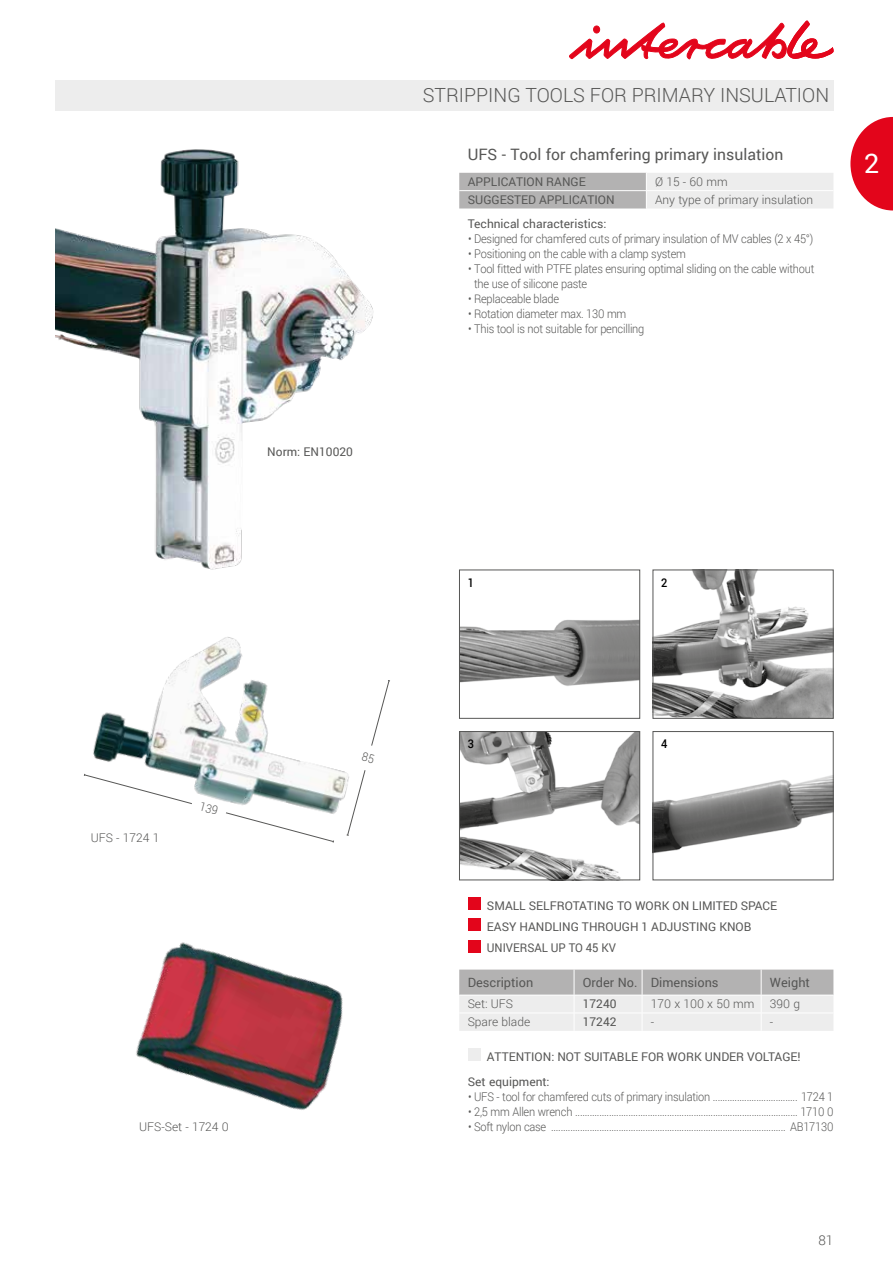
<style>
.page{position:relative;width:893px;height:1263px;background:#fff}
.page>*{position:absolute;margin:0;border:0;box-sizing:border-box;transform-origin:0 0}
.t1{font:27px "Roboto";color:#fff}
.t2{font:300 19.5px "Roboto";color:#575756}
.t3{font:15.75px "Roboto";color:#575756}
.t4{font:300 13.5px "Roboto";color:#575756}
.t5{font:12.75px "Roboto";color:#575756}
.t6{font:300 12px/15px "Roboto";letter-spacing:-.02em;color:#575756;scale:.92 1}
.t7{font:12px/21.3px "Roboto";color:#575756}
.t8{font:300 12px "Roboto";color:#575756}
.t9{font:300 12px "Roboto";letter-spacing:-.02em;color:#575756}
.t10{font:500 12px "Roboto";color:#000;scale:.92 1}
</style>
<div class="page">
<div style="left:55px;top:80px;width:778px;height:31px;background:#ededed"></div>
<svg style="left:569px;top:21px;width:264px;height:38px"></svg>
<img style="left:55px;top:149px;width:319px;height:421px">
<img style="left:136px;top:942px;width:207px;height:168px">
<img style="left:93px;top:637px;width:253px;height:177px">
<img style="left:655px;top:775px;width:176px;height:78px">
<div style="left:653px;top:731px;width:180px;height:149px;border:1px solid #575756"></div>
<img style="left:461px;top:619px;width:177px;height:67px">
<div style="left:459px;top:570px;width:181px;height:148px;border:1px solid #575756"></div>
<img style="left:461px;top:733px;width:177px;height:145px">
<div style="left:459px;top:731px;width:181px;height:149px;border:1px solid #575756"></div>
<img style="left:655px;top:572px;width:176px;height:144px">
<div style="left:653px;top:570px;width:180px;height:148px;border:1px solid #575756"></div>
<svg style="left:459px;top:173px;width:374px;height:35px;background:#d1d0d0"></svg>
<svg style="left:459px;top:969px;width:374px;height:62px;background:#d6d6d6"></svg>
<div style="left:468px;top:897px;width:13px;height:13px;background:#e3051b"></div>
<div style="left:468px;top:918px;width:13px;height:13px;background:#e3051b"></div>
<div style="left:468px;top:940px;width:13px;height:12px;background:#e3051b"></div>
<div style="left:468px;top:1048px;width:13px;height:12px;background:#ededed"></div>
<svg style="left:850px;top:117px;width:43px;height:93px"></svg>
<svg style="left:84px;top:773px;width:250px;height:70px"></svg>
<svg style="left:346px;top:680px;width:44px;height:156px"></svg>
<p class="t7" style="left:267px;top:441px;width:87px">Norm: EN10020</p>
<p class="t9" style="left:91px;top:830px;width:70px">UFS - 1724 1</p>
<p class="t8" style="left:139px;top:1118px;width:91px">UFS-Set - 1724 0</p>
<h2 class="t2" style="left:423px;top:82px;width:408px">STRIPPING TOOLS FOR PRIMARY INSULATION</h2>
<h3 class="t3" style="left:468px;top:143px;width:317px">UFS - Tool for chamfering primary insulation</h3>
<p class="t7" style="left:468px;top:170px;width:120px">APPLICATION RANGE</p>
<p class="t9" style="left:655px;top:173px;width:74px">Ø 15 - 60 mm</p>
<p class="t7" style="left:468px;top:189px;width:148px">SUGGESTED APPLICATION</p>
<p class="t8" style="left:655px;top:191px;width:160px">Any type of primary insulation</p>
<p class="t7" style="left:468px;top:212px;width:140px">Technical characteristics:</p>
<p class="t6" style="left:468px;top:230px;width:377px">• Designed for chamfered cuts of primary insulation of MV cables (2 x 45°)</p>
<p class="t6" style="left:468px;top:245px;width:238px">• Positioning on the cable with a clamp system</p>
<p class="t6" style="left:474px;top:260px;width:371px;text-indent:-6px">• Tool fitted with PTFE plates ensuring optimal sliding on the cable without the use of silicone paste</p>
<p class="t6" style="left:468px;top:290px;width:100px">• Replaceable blade</p>
<p class="t6" style="left:468px;top:305px;width:173px">• Rotation diameter max. 130 mm</p>
<p class="t6" style="left:468px;top:320px;width:193px">• This tool is not suitable for pencilling</p>
<h1 class="t1" style="left:864px;top:145px;width:17px">2</h1>
<p class="t10" style="left:468px;top:574px;width:8px">1</p>
<p class="t10" style="left:661px;top:574px;width:8px">2</p>
<p class="t10" style="left:468px;top:736px;width:8px">3</p>
<p class="t10" style="left:661px;top:736px;width:8px">4</p>
<p class="t7" style="left:487px;top:894px;width:292px">SMALL SELFROTATING TO WORK ON LIMITED SPACE<br>EASY HANDLING THROUGH 1 ADJUSTING KNOB<br>UNIVERSAL UP TO 45 KV</p>
<p class="t5" style="left:468px;top:973px;width:67px">Description</p>
<p class="t5" style="left:583px;top:973px;width:137px">Order No. Dimensions</p>
<p class="t5" style="left:770px;top:973px;width:42px">Weight</p>
<p class="t9" style="left:468px;top:996px;width:47px">Set: UFS</p>
<p class="t7" style="left:583px;top:993px;width:35px">17240</p>
<p class="t8" style="left:651px;top:996px;width:105px">170 x 100 x 50 mm</p>
<p class="t9" style="left:770px;top:996px;width:32px">390 g</p>
<p class="t8" style="left:468px;top:1014px;width:64px">Spare blade</p>
<p class="t7" style="left:583px;top:1011px;width:35px">17242</p>
<p class="t9" style="left:651px;top:1014px;width:5px">-</p>
<p class="t9" style="left:770px;top:1014px;width:5px">-</p>
<p class="t7" style="left:487px;top:1045px;width:315px">ATTENTION: NOT SUITABLE FOR WORK UNDER VOLTAGE!</p>
<p class="t7" style="left:468px;top:1071px;width:83px">Set equipment:</p>
<p class="t6" style="left:468px;top:1089px;width:398px">• UFS - tool for chamfered cuts of primary insulation ................................... 1724 1</p>
<p class="t6" style="left:468px;top:1104px;width:398px">• 2,5 mm Allen wrench ............................................................................................ 1710 0</p>
<p class="t6" style="left:468px;top:1119px;width:398px">• Soft nylon case ................................................................................................. AB17130</p>
<p class="t4" style="left:818px;top:1231px;width:16px">81</p>
</div>
